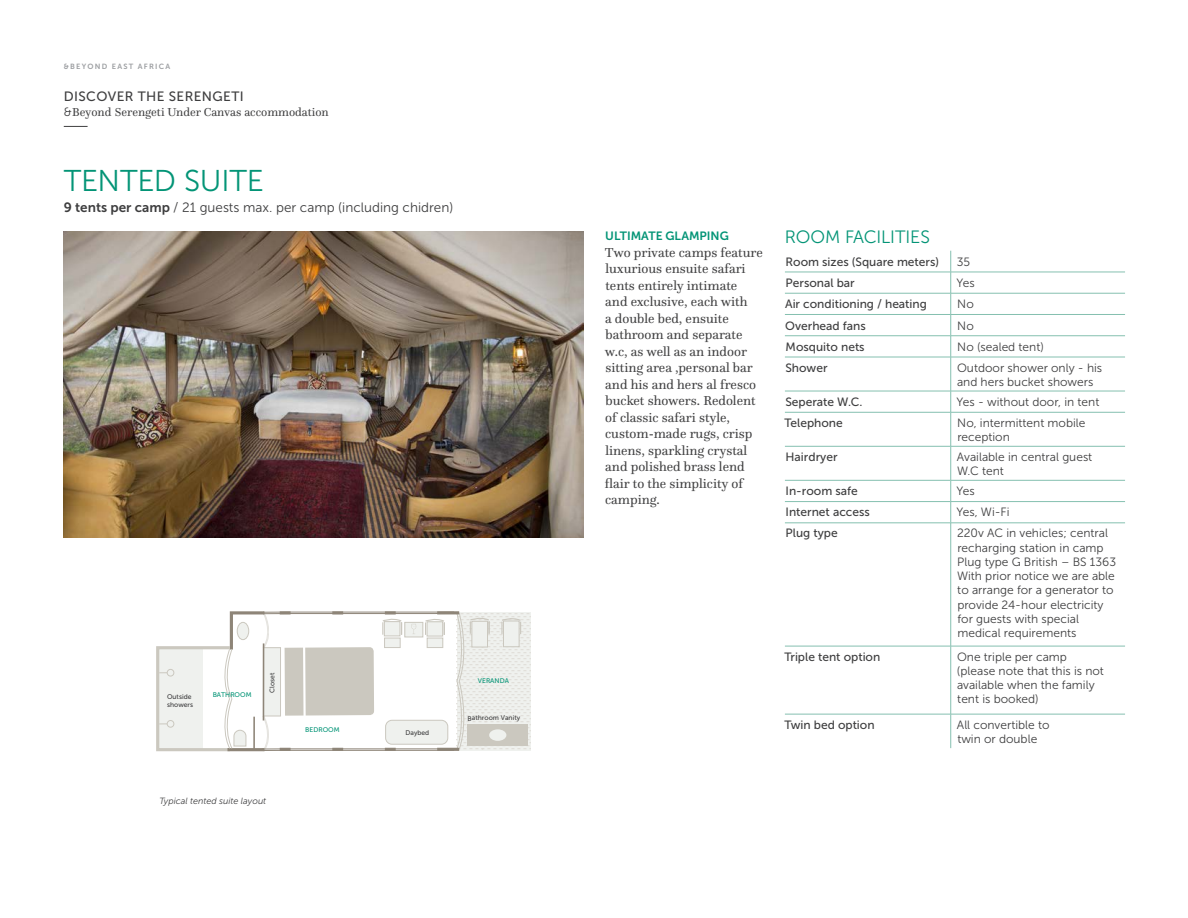
<style>
.page{position:relative;width:1188px;height:918px;background:#fff}
.page>*{position:absolute;margin:0;border:0;box-sizing:border-box;transform-origin:0 0}
.t1{font:30px "Museo Sans 300";letter-spacing:-.005em;color:#039476}
.t2{font:17.85px "Museo Sans 300";letter-spacing:-.01em;color:#039476}
.t3{font:13.5px/16.5px "Questa";color:#3e3e3f}
.t4{font:13.5px "Museo Sans 300";color:#3e3e3f}
.t5{font:13.5px "Museo Sans 500";letter-spacing:.03em;color:#3e3e3f}
.t6{font:12px/14.2px "Museo Sans 300";color:#3e3e3f}
.t7{font:12px "Museo Sans 500";color:#3e3e3f}
.t8{font:12px "Questa";color:#3e3e3f}
.t9{font:12px "Museo Sans 700";color:#039476}
.t10{font:italic 9px "Museo Sans 300";color:#3e3e3f}
.t11{font:7.5px "Museo Sans 700";letter-spacing:.17em;color:#9d9fa2}
.t12{font:6.75px/8.1px "Museo Sans 500";letter-spacing:-.01em;color:#3e3e3f}
.t13{font:6.75px "Museo Sans 500";color:#039476}
.s1{font-family:"Museo Sans 300"}
.s2{font-family:"Museo Sans 700"}
</style>
<div class="page">
<img style="left:64px;top:231px;width:519px;height:306px">
<svg style="left:64px;top:126px;width:24px;height:1px"></svg>
<hr style="left:785px;top:272px;width:166px;height:1px;background:#85c0b0">
<hr style="left:785px;top:293px;width:166px;height:1px;background:#85c0b0">
<hr style="left:785px;top:314px;width:166px;height:1px;background:#85c0b0">
<hr style="left:785px;top:335px;width:166px;height:1px;background:#85c0b0">
<svg style="left:950px;top:251px;width:1px;height:106px"></svg>
<hr style="left:951px;top:272px;width:174px;height:1px;background:#85c0b0">
<hr style="left:951px;top:293px;width:174px;height:1px;background:#85c0b0">
<hr style="left:951px;top:314px;width:174px;height:1px;background:#85c0b0">
<hr style="left:951px;top:335px;width:174px;height:1px;background:#85c0b0">
<svg style="left:950px;top:392px;width:1px;height:20px"></svg>
<hr style="left:785px;top:412px;width:166px;height:1px;background:#85c0b0">
<hr style="left:950px;top:412px;width:1px;height:34px;background:#85c0b0">
<hr style="left:951px;top:412px;width:174px;height:1px;background:#85c0b0">
<hr style="left:785px;top:480px;width:166px;height:1px;background:#85c0b0">
<hr style="left:951px;top:480px;width:174px;height:1px;background:#85c0b0">
<hr style="left:785px;top:501px;width:166px;height:1px;background:#85c0b0">
<hr style="left:785px;top:523px;width:166px;height:1px;background:#85c0b0">
<hr style="left:785px;top:357px;width:166px;height:1px;background:#85c0b0">
<hr style="left:785px;top:446px;width:166px;height:1px;background:#85c0b0">
<hr style="left:785px;top:646px;width:166px;height:1px;background:#85c0b0">
<hr style="left:950px;top:357px;width:1px;height:34px;background:#85c0b0">
<hr style="left:950px;top:446px;width:1px;height:34px;background:#85c0b0">
<svg style="left:950px;top:480px;width:1px;height:43px"></svg>
<hr style="left:950px;top:523px;width:1px;height:123px;background:#85c0b0">
<hr style="left:950px;top:646px;width:1px;height:68px;background:#85c0b0">
<hr style="left:951px;top:501px;width:174px;height:1px;background:#85c0b0">
<hr style="left:951px;top:523px;width:174px;height:1px;background:#85c0b0">
<hr style="left:951px;top:357px;width:174px;height:1px;background:#85c0b0">
<hr style="left:951px;top:446px;width:174px;height:1px;background:#85c0b0">
<hr style="left:951px;top:646px;width:174px;height:1px;background:#85c0b0">
<hr style="left:785px;top:391px;width:166px;height:1px;background:#85c0b0">
<hr style="left:785px;top:714px;width:166px;height:1px;background:#85c0b0">
<hr style="left:950px;top:714px;width:1px;height:34px;background:#85c0b0">
<hr style="left:951px;top:391px;width:174px;height:1px;background:#85c0b0">
<hr style="left:951px;top:714px;width:174px;height:1px;background:#85c0b0">
<svg style="left:490px;top:612px;width:40px;height:138px;background:#ebece9"></svg>
<div style="left:468px;top:725px;width:60px;height:21px;background:#cbc8bf"></div>
<div style="left:489px;top:729px;width:17px;height:12px;background:#eff1ee;border-radius:50%"></div>
<div style="left:503px;top:621px;width:16px;height:26px;background:#eff1ee"></div>
<div style="left:503px;top:621px;width:16px;height:26px;border:1px solid #cbc8bf"></div>
<svg style="left:501px;top:617px;width:21px;height:17px"></svg>
<svg style="left:156px;top:611px;width:334px;height:141px"></svg>
<hr style="left:253px;top:717px;width:2px;height:32px;background:#8e8578">
<p class="t11" style="left:64px;top:62px;width:108px">&amp;BEYOND EAST AFRICA</p>
<p class="t5" style="left:64px;top:89px;width:181px">DISCOVER THE SERENGETI</p>
<p class="t8" style="left:64px;top:105px;width:266px"><span class="s1">&amp;</span>Beyond Serengeti Under Canvas accommodation</p>
<h1 class="t1" style="left:64px;top:164px;width:202px">TENTED SUITE</h1>
<p class="t4" style="left:64px;top:200px;width:391px"><span class="s2">9 tents per camp</span> / 21 guests max. per camp (including chidren)</p>
<p class="t12" style="left:167px;top:692px;width:28px">Outside showers</p>
<p class="t13" style="left:213px;top:691px;width:40px">BATHROOM</p>
<p class="t12" style="left:268px;top:693px;width:22px;rotate:-90deg">Closet</p>
<p class="t10" style="left:159px;top:796px;width:108px">Typical tented suite layout</p>
<p class="t13" style="left:305px;top:726px;width:36px">BEDROOM</p>
<p class="t12" style="left:405px;top:729px;width:25px">Daybed</p>
<p class="t13" style="left:478px;top:676px;width:33px">VERANDA</p>
<p class="t12" style="left:468px;top:714px;width:54px">Bathroom Vanity</p>
<p class="t9" style="left:605px;top:229px;width:125px">ULTIMATE GLAMPING</p>
<p class="t3" style="left:605px;top:244px;width:159px">Two private camps feature luxurious ensuite safari tents entirely intimate<br>and exclusive, each with<br>a double bed, ensuite bathroom and separate w.c, as well as an indoor sitting area ,personal bar and his and hers al fresco bucket showers. Redolent of classic safari style, custom-made rugs, crisp linens, sparkling crystal and polished brass lend flair to the simplicity of camping.</p>
<h2 class="t2" style="left:785px;top:228px;width:147px">ROOM FACILITIES</h2>
<p class="t7" style="left:786px;top:255px;width:155px">Room sizes (Square meters)</p>
<p class="t6" style="left:957px;top:255px;width:15px">35</p>
<p class="t7" style="left:786px;top:276px;width:71px">Personal bar</p>
<p class="t6" style="left:957px;top:276px;width:20px">Yes</p>
<p class="t7" style="left:785px;top:298px;width:143px">Air conditioning / heating</p>
<p class="t6" style="left:957px;top:297px;width:18px">No</p>
<p class="t7" style="left:785px;top:319px;width:82px">Overhead fans</p>
<p class="t6" style="left:957px;top:318px;width:18px">No</p>
<p class="t7" style="left:786px;top:340px;width:81px">Mosquito nets</p>
<p class="t6" style="left:957px;top:340px;width:88px">No (sealed tent)</p>
<p class="t7" style="left:785px;top:361px;width:44px">Shower</p>
<p class="t6" style="left:957px;top:360px;width:147px">Outdoor shower only - his and hers bucket showers</p>
<p class="t7" style="left:785px;top:395px;width:79px">Seperate W.C.</p>
<p class="t6" style="left:957px;top:395px;width:144px">Yes - without door, in tent</p>
<p class="t7" style="left:785px;top:416px;width:60px">Telephone</p>
<p class="t6" style="left:957px;top:416px;width:130px">No, intermittent mobile reception</p>
<p class="t7" style="left:786px;top:450px;width:53px">Hairdryer</p>
<p class="t6" style="left:957px;top:450px;width:137px">Available in central guest<br>W.C tent</p>
<p class="t7" style="left:786px;top:485px;width:74px">In-room safe</p>
<p class="t6" style="left:957px;top:484px;width:20px">Yes</p>
<p class="t7" style="left:786px;top:505px;width:86px">Internet access</p>
<p class="t6" style="left:957px;top:505px;width:54px">Yes, Wi-Fi</p>
<p class="t7" style="left:786px;top:527px;width:54px">Plug type</p>
<p class="t6" style="left:957px;top:526px;width:161px">220v AC in vehicles; central recharging station in camp<br>Plug type G British – BS 1363<br>With prior notice we are able to arrange for a generator to provide 24-hour electricity for guests with special medical requirements</p>
<p class="t7" style="left:785px;top:650px;width:97px">Triple tent option</p>
<p class="t6" style="left:957px;top:649px;width:149px">One triple per camp (please note that this is not available when the family tent is booked)</p>
<p class="t7" style="left:785px;top:718px;width:92px">Twin bed option</p>
<p class="t6" style="left:957px;top:717px;width:94px">All convertible to twin or double</p>
</div>
